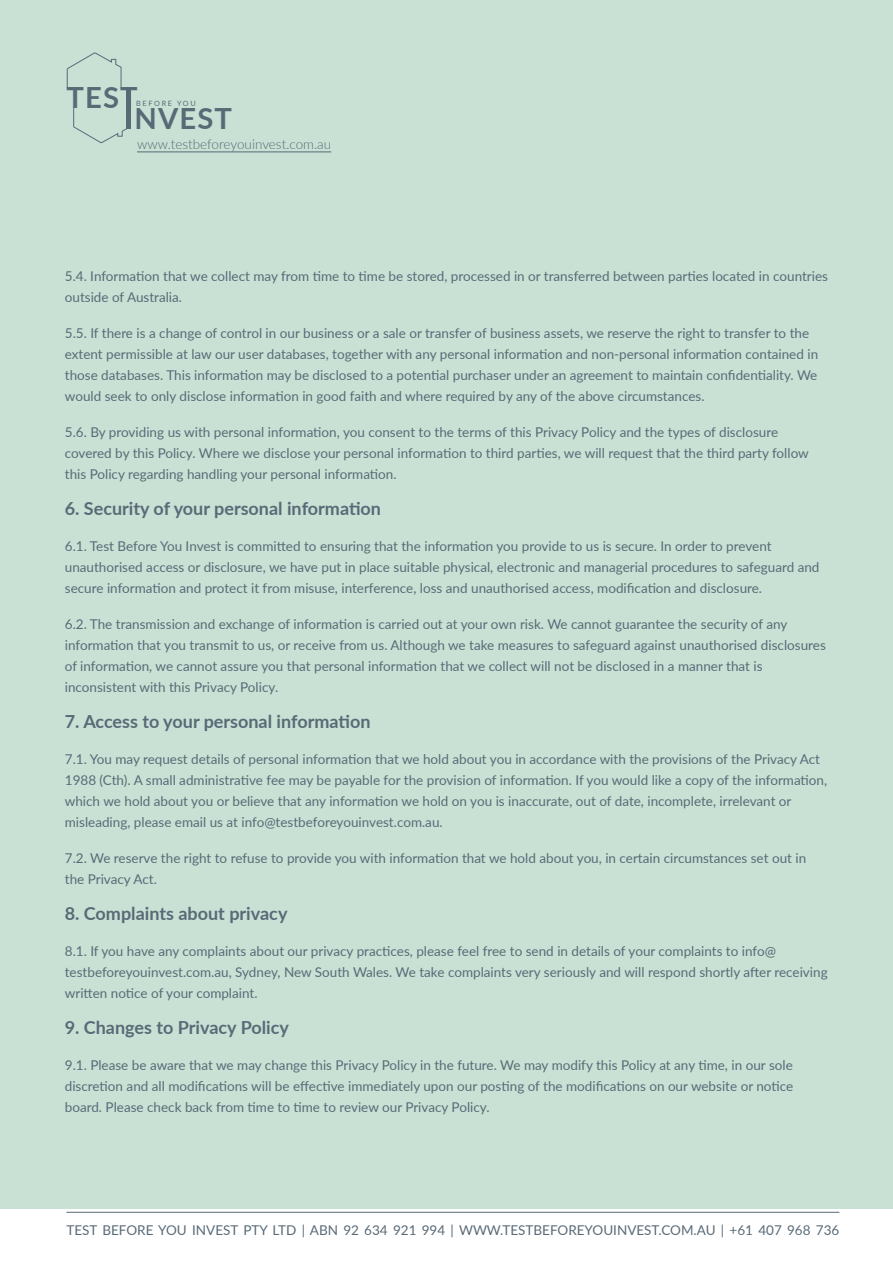
<style>
.page{position:relative;width:893px;height:1263px;background:#fff}
.page>*{position:absolute;margin:0;border:0;box-sizing:border-box;transform-origin:0 0}
.Title{font:700 29.1px "Lato";letter-spacing:.04em;color:#596a77}
.Body_Text_-_Align_Le{font:700 18px "Lato";color:#596a77}
.Body_Text_-_Align_Le-2{font:13.5px/21px "Lato";color:#596a77}
.Running_Footer_-_Ali{font:13.5px "Lato";color:#596a77}
.Body_Text_-_Align_Le-3{font:300 13.5px "Lato";color:#596a77}
.Title-2{font:7.2px "Lato";letter-spacing:.23em;color:#596a77}
</style>
<div class="page">
<hr style="left:66px;top:1212px;width:773px;height:1px;background:#596a77">
<div style="left:0;top:0;width:893px;height:1209px;background:#c8e1d4"></div>
<svg style="left:66px;top:52px;width:56px;height:36px"></svg>
<svg style="left:73px;top:107px;width:54px;height:37px"></svg>
<hr style="left:127px;top:89px;width:4px;height:40px;background:#596a77">
<hr style="left:137px;top:152px;width:194px;height:1px;background:#596a77">
<p class="Title" style="left:66px;top:76px;width:73px">TEST</p>
<p class="Title" style="left:125px;top:97px;width:109px">INVEST</p>
<p class="Title-2" style="left:136px;top:98px;width:61px">BEFORE YOU</p>
<p class="Body_Text_-_Align_Le-3" style="left:137px;top:134px;width:196px">www.testbeforeyouinvest.com.au</p>
<p class="Body_Text_-_Align_Le-2" style="left:65px;top:265px;width:765px">5.4. Information that we collect may from time to time be stored, processed in or transferred between parties located in countries outside of Australia.</p>
<p class="Body_Text_-_Align_Le-2" style="left:65px;top:322px;width:755px">5.5. If there is a change of control in our business or a sale or transfer of business assets, we reserve the right to transfer to the extent permissible at law our user databases, together with any personal information and non-personal information contained in those databases. This information may be disclosed to a potential purchaser under an agreement to maintain confidentiality. We would seek to only disclose information in good faith and where required by any of the above circumstances.</p>
<p class="Body_Text_-_Align_Le-2" style="left:65px;top:421px;width:745px">5.6. By providing us with personal information, you consent to the terms of this Privacy Policy and the types of disclosure covered by this Policy. Where we disclose your personal information to third parties, we will request that the third party follow this Policy regarding handling your personal information.</p>
<p class="Body_Text_-_Align_Le" style="left:65px;top:495px;width:318px">6. Security of your personal information</p>
<p class="Body_Text_-_Align_Le-2" style="left:65px;top:535px;width:756px">6.1. Test Before You Invest is committed to ensuring that the information you provide to us is secure. In order to prevent unauthorised access or disclosure, we have put in place suitable physical, electronic and managerial procedures to safeguard and secure information and protect it from misuse, interference, loss and unauthorised access, modification and disclosure.</p>
<p class="Body_Text_-_Align_Le-2" style="left:65px;top:613px;width:762px">6.2. The transmission and exchange of information is carried out at your own risk. We cannot guarantee the security of any information that you transmit to us, or receive from us. Although we take measures to safeguard against unauthorised disclosures of information, we cannot assure you that personal information that we collect will not be disclosed in a manner that is inconsistent with this Privacy Policy.</p>
<p class="Body_Text_-_Align_Le" style="left:65px;top:708px;width:307px">7. Access to your personal information</p>
<p class="Body_Text_-_Align_Le-2" style="left:65px;top:748px;width:764px">7.1. You may request details of personal information that we hold about you in accordance with the provisions of the Privacy Act 1988 (Cth). A small administrative fee may be payable for the provision of information. If you would like a copy of the information, which we hold about you or believe that any information we hold on you is inaccurate, out of date, incomplete, irrelevant or misleading, please email us at info@testbeforeyouinvest.com.au.</p>
<p class="Body_Text_-_Align_Le-2" style="left:65px;top:847px;width:743px">7.2. We reserve the right to refuse to provide you with information that we hold about you, in certain circumstances set out in the Privacy Act.</p>
<p class="Body_Text_-_Align_Le" style="left:65px;top:900px;width:224px">8. Complaints about privacy</p>
<p class="Body_Text_-_Align_Le-2" style="left:65px;top:940px;width:764px">8.1. If you have any complaints about our privacy practices, please feel free to send in details of your complaints to info@ testbeforeyouinvest.com.au, Sydney, New South Wales. We take complaints very seriously and will respond shortly after receiving written notice of your complaint.</p>
<p class="Body_Text_-_Align_Le" style="left:65px;top:1014px;width:226px">9. Changes to Privacy Policy</p>
<p class="Body_Text_-_Align_Le-2" style="left:65px;top:1054px;width:730px;text-align:justify">9.1. Please be aware that we may change this Privacy Policy in the future. We may modify this Policy at any time, in our sole discretion and all modifications will be effective immediately upon our posting of the modifications on our website or notice board. Please check back from time to time to review our Privacy Policy.</p>
<p class="Running_Footer_-_Ali" style="left:66px;top:1220px;width:774px">TEST BEFORE YOU INVEST PTY LTD | ABN 92 634 921 994 | WWW.TESTBEFOREYOUINVEST.COM.AU | +61 407 968 736</p>
</div>
